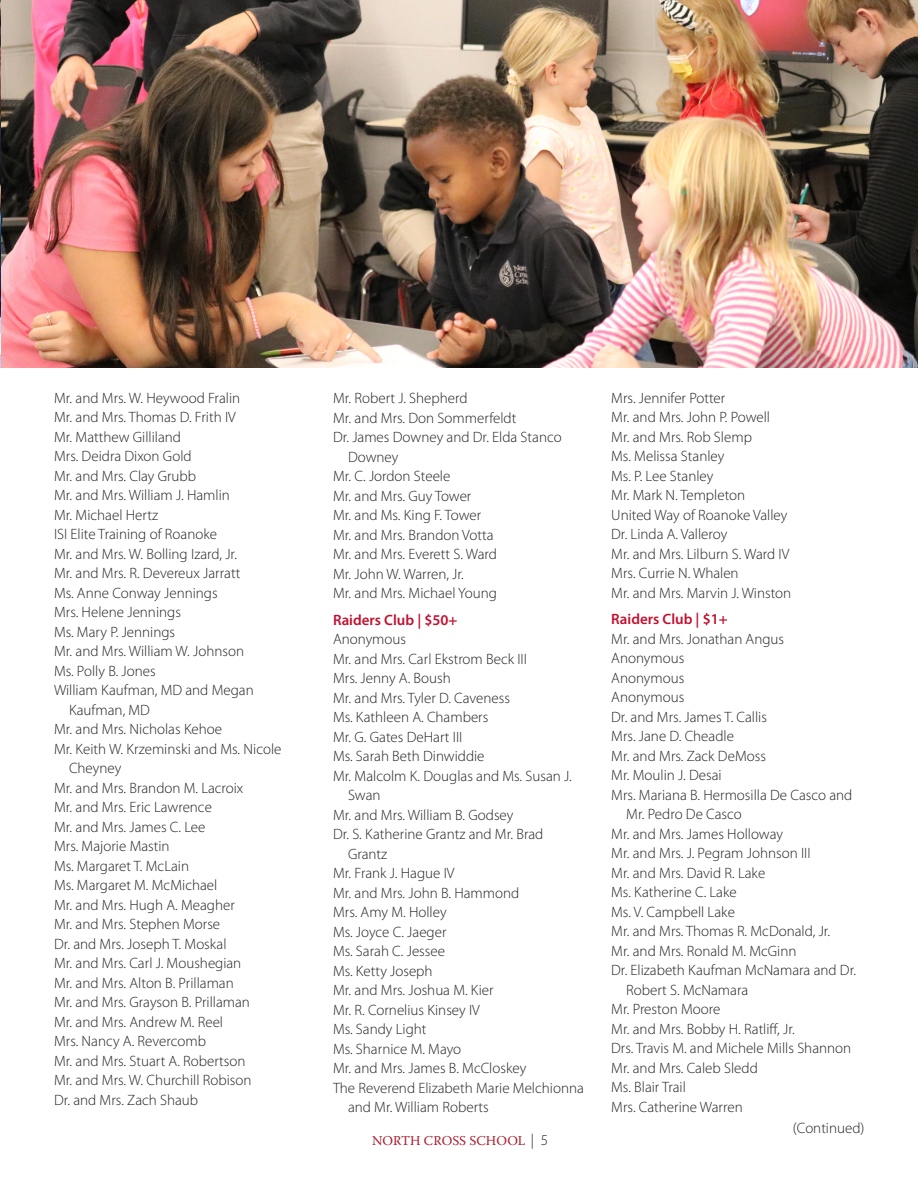
<style>
.page{position:relative;width:918px;height:1188px;background:#fff}
.page>*{position:absolute;margin:0;border:0;box-sizing:border-box;transform-origin:0 0}
.t1{font:300 15px/19.5px "Myriad Pro";color:#231f20}
.t2{font:15px "Myriad Variable Concept";color:#c3102f}
.t3{font:13.5px "Warnock Pro";letter-spacing:.005em;color:#aa1d2d}
.s1{font-family:"Myriad Pro";font-weight:300;font-size:15px;color:#231f20}
</style>
<div class="page">
<img style="left:0;top:0;width:918px;height:367px">
<p class="t1" style="left:54px;top:388px;width:188px">Mr. and Mrs. W. Heywood Fralin</p>
<p class="t1" style="left:54px;top:407px;width:183px">Mr. and Mrs. Thomas D. Frith IV</p>
<p class="t1" style="left:54px;top:427px;width:129px">Mr. Matthew Gilliland</p>
<p class="t1" style="left:54px;top:446px;width:139px">Mrs. Deidra Dixon Gold</p>
<p class="t1" style="left:54px;top:466px;width:144px">Mr. and Mrs. Clay Grubb</p>
<p class="t1" style="left:54px;top:485px;width:177px">Mr. and Mrs. William J. Hamlin</p>
<p class="t1" style="left:54px;top:505px;width:106px">Mr. Michael Hertz</p>
<p class="t1" style="left:54px;top:524px;width:165px">ISI Elite Training of Roanoke</p>
<p class="t1" style="left:54px;top:544px;width:185px">Mr. and Mrs. W. Bolling Izard, Jr.</p>
<p class="t1" style="left:54px;top:563px;width:188px">Mr. and Mrs. R. Devereux Jarratt</p>
<p class="t1" style="left:54px;top:583px;width:165px">Ms. Anne Conway Jennings</p>
<p class="t1" style="left:54px;top:602px;width:128px">Mrs. Helene Jennings</p>
<p class="t1" style="left:54px;top:622px;width:123px">Ms. Mary P. Jennings</p>
<p class="t1" style="left:54px;top:641px;width:192px">Mr. and Mrs. William W. Johnson</p>
<p class="t1" style="left:54px;top:661px;width:103px">Ms. Polly B. Jones</p>
<p class="t1" style="left:69px;top:680px;width:186px;text-indent:-15px">William Kaufman, MD and Megan<br>Kaufman, MD</p>
<p class="t1" style="left:54px;top:719px;width:170px">Mr. and Mrs. Nicholas Kehoe</p>
<p class="t1" style="left:69px;top:739px;width:214px;text-indent:-15px">Mr. Keith W. Krzeminski and Ms. Nicole<br>Cheyney</p>
<p class="t1" style="left:54px;top:778px;width:191px">Mr. and Mrs. Brandon M. Lacroix</p>
<p class="t1" style="left:54px;top:797px;width:159px">Mr. and Mrs. Eric Lawrence</p>
<p class="t1" style="left:54px;top:817px;width:153px">Mr. and Mrs. James C. Lee</p>
<p class="t1" style="left:54px;top:836px;width:117px">Mrs. Majorie Mastin</p>
<p class="t1" style="left:54px;top:856px;width:137px">Ms. Margaret T. McLain</p>
<p class="t1" style="left:54px;top:875px;width:165px">Ms. Margaret M. McMichael</p>
<p class="t1" style="left:54px;top:895px;width:182px">Mr. and Mrs. Hugh A. Meagher</p>
<p class="t1" style="left:54px;top:914px;width:168px">Mr. and Mrs. Stephen Morse</p>
<p class="t1" style="left:54px;top:934px;width:174px">Dr. and Mrs. Joseph T. Moskal</p>
<p class="t1" style="left:54px;top:953px;width:189px">Mr. and Mrs. Carl J. Moushegian</p>
<p class="t1" style="left:54px;top:973px;width:181px">Mr. and Mrs. Alton B. Prillaman</p>
<p class="t1" style="left:54px;top:992px;width:198px">Mr. and Mrs. Grayson B. Prillaman</p>
<p class="t1" style="left:54px;top:1012px;width:171px">Mr. and Mrs. Andrew M. Reel</p>
<p class="t1" style="left:54px;top:1031px;width:154px">Mrs. Nancy A. Revercomb</p>
<p class="t1" style="left:54px;top:1051px;width:193px">Mr. and Mrs. Stuart A. Robertson</p>
<p class="t1" style="left:54px;top:1070px;width:199px">Mr. and Mrs. W. Churchill Robison</p>
<p class="t1" style="left:54px;top:1090px;width:146px">Dr. and Mrs. Zach Shaub</p>
<p class="t1" style="left:333px;top:389px;width:136px">Mr. Robert J. Shepherd</p>
<p class="t1" style="left:333px;top:408px;width:185px">Mr. and Mrs. Don Sommerfeldt</p>
<p class="t1" style="left:348px;top:428px;width:215px;text-indent:-15px">Dr. James Downey and Dr. Elda Stanco<br>Downey</p>
<p class="t1" style="left:333px;top:467px;width:119px">Mr. C. Jordon Steele</p>
<p class="t1" style="left:333px;top:486px;width:140px">Mr. and Mrs. Guy Tower</p>
<p class="t1" style="left:333px;top:506px;width:150px">Mr. and Ms. King F. Tower</p>
<p class="t1" style="left:333px;top:525px;width:162px">Mr. and Mrs. Brandon Votta</p>
<p class="t1" style="left:333px;top:545px;width:165px">Mr. and Mrs. Everett S. Ward</p>
<p class="t1" style="left:333px;top:564px;width:132px">Mr. John W. Warren, Jr.</p>
<p class="t1" style="left:333px;top:584px;width:165px">Mr. and Mrs. Michael Young</p>
<p class="t2" style="left:333px;top:611px;width:126px">Raiders Club | $50+</p>
<p class="t1" style="left:333px;top:629px;width:75px">Anonymous</p>
<p class="t1" style="left:333px;top:649px;width:195px">Mr. and Mrs. Carl Ekstrom Beck III</p>
<p class="t1" style="left:333px;top:668px;width:119px">Mrs. Jenny A. Boush</p>
<p class="t1" style="left:333px;top:688px;width:178px">Mr. and Mrs. Tyler D. Caveness</p>
<p class="t1" style="left:333px;top:707px;width:157px">Ms. Kathleen A. Chambers</p>
<p class="t1" style="left:333px;top:727px;width:131px">Mr. G. Gates DeHart III</p>
<p class="t1" style="left:333px;top:746px;width:153px">Ms. Sarah Beth Dinwiddie</p>
<p class="t1" style="left:348px;top:766px;width:225px;text-indent:-15px">Mr. Malcolm K. Douglas and Ms. Susan J.<br>Swan</p>
<p class="t1" style="left:333px;top:805px;width:182px">Mr. and Mrs. William B. Godsey</p>
<p class="t1" style="left:348px;top:824px;width:197px;text-indent:-15px">Dr. S. Katherine Grantz and Mr. Brad<br>Grantz</p>
<p class="t1" style="left:333px;top:863px;width:123px">Mr. Frank J. Hague IV</p>
<p class="t1" style="left:333px;top:883px;width:188px">Mr. and Mrs. John B. Hammond</p>
<p class="t1" style="left:333px;top:902px;width:115px">Mrs. Amy M. Holley</p>
<p class="t1" style="left:333px;top:922px;width:115px">Ms. Joyce C. Jaeger</p>
<p class="t1" style="left:333px;top:941px;width:114px">Ms. Sarah C. Jessee</p>
<p class="t1" style="left:333px;top:961px;width:101px">Ms. Ketty Joseph</p>
<p class="t1" style="left:333px;top:980px;width:162px">Mr. and Mrs. Joshua M. Kier</p>
<p class="t1" style="left:333px;top:1000px;width:148px">Mr. R. Cornelius Kinsey IV</p>
<p class="t1" style="left:333px;top:1019px;width:95px">Ms. Sandy Light</p>
<p class="t1" style="left:333px;top:1039px;width:130px">Ms. Sharnice M. Mayo</p>
<p class="t1" style="left:333px;top:1058px;width:195px">Mr. and Mrs. James B. McCloskey</p>
<p class="t1" style="left:348px;top:1078px;width:237px;text-indent:-15px">The Reverend Elizabeth Marie Melchionna and Mr. William Roberts</p>
<p class="t3" style="left:372px;top:1133px;width:177px">NORTH CROSS SCHOOL <span class="s1">| 5</span></p>
<p class="t1" style="left:611px;top:388px;width:116px">Mrs. Jennifer Potter</p>
<p class="t1" style="left:611px;top:407px;width:160px">Mr. and Mrs. John P. Powell</p>
<p class="t1" style="left:611px;top:427px;width:142px">Mr. and Mrs. Rob Slemp</p>
<p class="t1" style="left:611px;top:446px;width:115px">Ms. Melissa Stanley</p>
<p class="t1" style="left:611px;top:466px;width:104px">Ms. P. Lee Stanley</p>
<p class="t1" style="left:611px;top:485px;width:136px">Mr. Mark N. Templeton</p>
<p class="t1" style="left:611px;top:505px;width:178px">United Way of Roanoke Valley</p>
<p class="t1" style="left:611px;top:524px;width:118px">Dr. Linda A. Valleroy</p>
<p class="t1" style="left:611px;top:544px;width:180px">Mr. and Mrs. Lilburn S. Ward IV</p>
<p class="t1" style="left:611px;top:563px;width:129px">Mrs. Currie N. Whalen</p>
<p class="t1" style="left:611px;top:583px;width:182px">Mr. and Mrs. Marvin J. Winston</p>
<p class="t2" style="left:611px;top:610px;width:118px">Raiders Club | $1+</p>
<p class="t1" style="left:611px;top:629px;width:174px">Mr. and Mrs. Jonathan Angus</p>
<p class="t1" style="left:611px;top:648px;width:75px">Anonymous</p>
<p class="t1" style="left:611px;top:668px;width:75px">Anonymous</p>
<p class="t1" style="left:611px;top:687px;width:75px">Anonymous</p>
<p class="t1" style="left:611px;top:707px;width:157px">Dr. and Mrs. James T. Callis</p>
<p class="t1" style="left:611px;top:726px;width:124px">Mrs. Jane D. Cheadle</p>
<p class="t1" style="left:611px;top:746px;width:156px">Mr. and Mrs. Zack DeMoss</p>
<p class="t1" style="left:611px;top:765px;width:112px">Mr. Moulin J. Desai</p>
<p class="t1" style="left:626px;top:785px;width:228px;text-indent:-15px">Mrs. Mariana B. Hermosilla De Casco and<br>Mr. Pedro De Casco</p>
<p class="t1" style="left:611px;top:824px;width:173px">Mr. and Mrs. James Holloway</p>
<p class="t1" style="left:611px;top:843px;width:201px">Mr. and Mrs. J. Pegram Johnson III</p>
<p class="t1" style="left:611px;top:863px;width:156px">Mr. and Mrs. David R. Lake</p>
<p class="t1" style="left:611px;top:882px;width:127px">Ms. Katherine C. Lake</p>
<p class="t1" style="left:611px;top:902px;width:125px">Ms. V. Campbell Lake</p>
<p class="t1" style="left:611px;top:921px;width:220px">Mr. and Mrs. Thomas R. McDonald, Jr.</p>
<p class="t1" style="left:611px;top:941px;width:187px">Mr. and Mrs. Ronald M. McGinn</p>
<p class="t1" style="left:626px;top:960px;width:231px;text-indent:-15px">Dr. Elizabeth Kaufman McNamara and Dr.<br>Robert S. McNamara</p>
<p class="t1" style="left:611px;top:999px;width:111px">Mr. Preston Moore</p>
<p class="t1" style="left:611px;top:1019px;width:185px">Mr. and Mrs. Bobby H. Ratliff, Jr.</p>
<p class="t1" style="left:611px;top:1038px;width:241px">Drs. Travis M. and Michele Mills Shannon</p>
<p class="t1" style="left:611px;top:1058px;width:148px">Mr. and Mrs. Caleb Sledd</p>
<p class="t1" style="left:611px;top:1077px;width:76px">Ms. Blair Trail</p>
<p class="t1" style="left:611px;top:1097px;width:133px">Mrs. Catherine Warren</p>
<p class="t1" style="left:793px;top:1118px;width:73px">(Continued)</p>
</div>
